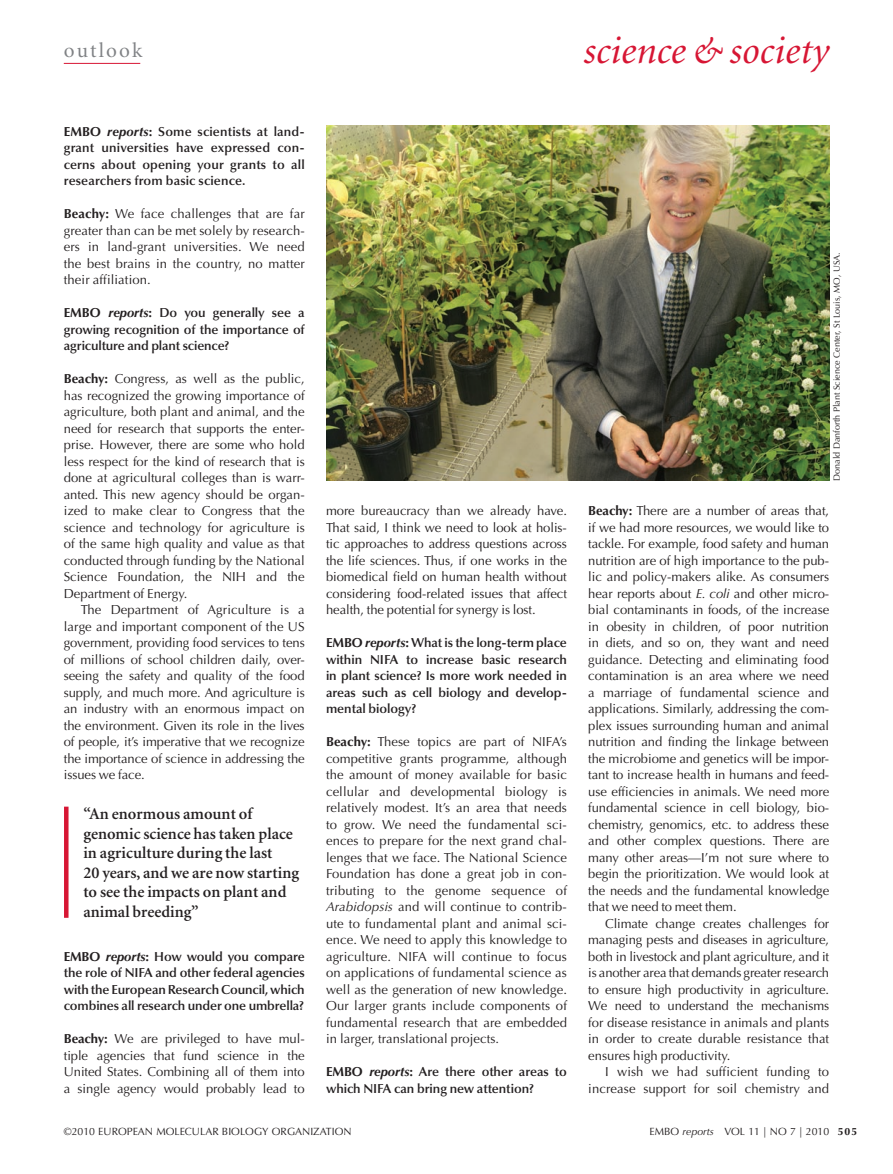
<style>
.page{position:relative;width:893px;height:1174px;background:#fff}
.page>*{position:absolute;margin:0;border:0;box-sizing:border-box;transform-origin:0 0}
.t1{font:italic 39px "Minion";letter-spacing:.005em;color:#d71634}
.t2{font:21px "Minion";letter-spacing:.1em;color:#808285}
.Quote{font:600 16.5px/19.5px "Minion";color:#231f20}
.Body{font:13.05px/16.5px "Optima";letter-spacing:-.005em;color:#231f20;text-align:justify}
.Body_indent{font:13.05px/16.5px "Optima";color:#231f20;text-align:justify}
.Body-2{font:600 13.05px/16.5px "Optima";letter-spacing:-.005em;color:#231f20;text-align:justify}
.t3{font:10.5px "Optima";color:#231f20}
.t4{font:700 10.5px "Optima";color:#231f20}
.t5{font:9px "Optima";color:#231f20}
.s1{font-weight:700}
.s2{font-weight:700;font-style:italic}
.s3{font-style:italic}
</style>
<div class="page">
<hr style="left:64px;top:63px;width:76px;height:1px;background:#d71634">
<img style="left:326px;top:126px;width:503px;height:354px">
<div style="left:64px;top:806px;width:5px;height:111px;background:#d71634"></div>
<p class="t2" style="left:64px;top:40px;width:80px">outlook</p>
<p class="t1" style="left:583px;top:32px;width:247px">science &amp; society</p>
<p class="Body-2" style="left:64px;top:123px;width:242px"><span class="s1">EMBO</span> <span class="s2">reports</span><span class="s1">:</span> Some scientists at land&shy;grant universities have expressed con&shy;cerns about opening your grants to all researchers from basic science.</p>
<p class="Body" style="left:64px;top:206px;width:242px"><span class="s1">Beachy:</span> We face challenges that are far greater than can be met solely by research&shy;ers in land-grant universities. We need the best brains in the country, no matter their affiliation.</p>
<p class="Body-2" style="left:64px;top:305px;width:242px"><span class="s1">EMBO</span> <span class="s2">reports</span><span class="s1">:</span> Do you generally see a growing recognition of the importance of agriculture and plant science?</p>
<p class="Body" style="left:64px;top:371px;width:242px"><span class="s1">Beachy:</span> Congress, as well as the public, has recognized the growing importance of agriculture, both plant and animal, and the need for research that supports the enter&shy;prise. However, there are some who hold less respect for the kind of research that is done at agricultural colleges than is warr&shy;anted. This new agency should be organ&shy;ized to make clear to Congress that the science and technology for agriculture is of the same high quality and value as that conducted through funding by the National Science Foundation, the NI H and the Department of Energy.</p>
<p class="Body_indent" style="left:64px;top:602px;width:242px;text-indent:17px">The Department of Agriculture is a large and important component of the U S government, providing food services to tens of millions of school children daily, over&shy;seeing the safety and quality of the food supply, and much more. And agriculture is an industry with an enormous impact on the environment. Given its role in the lives of people, it’s imperative that we recognize the importance of science in addressing the issues we face.</p>
<p class="Quote" style="left:83px;top:804px;width:217px">“An enormous amount of genomic science has taken place in agriculture during the last<br>20 years, and we are now starting to see the impacts on plant and animal breeding”</p>
<p class="Body-2" style="left:64px;top:948px;width:242px"><span class="s1">EMBO</span> <span class="s2">reports</span><span class="s1">:</span> How would you compare the role of NIFA and other federal agencies with the European Research Council, which combines all research under one umbrella?</p>
<p class="Body" style="left:64px;top:1031px;width:242px"><span class="s1">Beachy:</span> We are privileged to have mul&shy;tiple agencies that fund science in the U nited States. Combining all of them into a single agency would probably lead to</p>
<p class="Body" style="left:326px;top:503px;width:242px">more bureaucracy than we already have.<br>That said, I think we need to look at holis&shy;tic approaches to address questions across the life sciences. Thus, if one works in the biomedical field on human health without considering food-related issues that affect health, the potential for synergy is lost.</p>
<p class="Body-2" style="left:326px;top:635px;width:242px"><span class="s1">EMBO</span> <span class="s2">reports</span><span class="s1">:</span> What is the long-term place within NIFA to increase basic research in plant science? Is more work needed in areas such as cell biology and develop&shy;mental biology?</p>
<p class="Body" style="left:326px;top:734px;width:242px"><span class="s1">Beachy:</span> These topics are part of NI FA’s competitive grants programme, although the amount of money available for basic cellular and developmental biology is relatively modest. It’s an area that needs to grow. We need the fundamental sci&shy;ences to prepare for the next grand chal&shy;lenges that we face. The National Science Foundation has done a great job in con&shy;tributing to the genome sequence of <span class="s3">Arabidopsis</span> and will continue to contrib&shy;ute to fundamental plant and animal sci&shy;ence. We need to apply this knowledge to agriculture. NI FA will continue to focus on applications of fundamental science as well as the generation of new knowledge.<br>Our larger grants include components of fundamental research that are embedded in larger, translational projects.</p>
<p class="Body-2" style="left:326px;top:1064px;width:242px"><span class="s1">EMBO</span> <span class="s2">reports</span><span class="s1">:</span> Are there other areas to which NIFA can bring new attention?</p>
<p class="t5" style="left:831px;top:480px;width:230px;rotate:-90deg">Donald Danforth Plant Science Center, St Louis, MO, U SA.</p>
<p class="Body" style="left:588px;top:503px;width:242px"><span class="s1">Beachy:</span> There are a number of areas that, if we had more resources, we would like to tackle. For example, food safety and human nutrition are of high importance to the pub&shy;lic and policy-makers alike. As consumers hear reports about <span class="s3">E. coli</span> and other micro&shy;bial contaminants in foods, of the increase in obesity in children, of poor nutrition in diets, and so on, they want and need guidance. Detecting and eliminating food contamination is an area where we need a marriage of fundamental science and applications. Similarly, addressing the com&shy;plex issues surrounding human and animal nutrition and finding the linkage between the microbiome and genetics will be impor&shy;tant to increase health in humans and feed&shy;use efficiencies in animals. We need more fundamental science in cell biology, bio&shy;chemistry, genomics, etc. to address these and other complex questions. There are many other areas—I ’m not sure where to begin the prioritization. We would look at the needs and the fundamental knowledge that we need to meet them.</p>
<p class="Body_indent" style="left:588px;top:915px;width:242px;text-indent:17px">Climate change creates challenges for managing pests and diseases in agriculture, both in livestock and plant agriculture, and it is another area that demands greater research to ensure high productivity in agriculture.<br>We need to understand the mechanisms for disease resistance in animals and plants in order to create durable resistance that ensures high productivity.</p>
<p class="Body_indent" style="left:588px;top:1064px;width:242px;text-align:right">I wish we had sufficient funding to increase support for soil chemistry and</p>
<p class="t3" style="left:64px;top:1125px;width:109px">©2010 European Mole</p>
<p class="t3" style="left:185px;top:1125px;width:55px">cular Biolo</p>
<p class="t3" style="left:254px;top:1125px;width:88px">gy Organ ization</p>
<p class="t3" style="left:650px;top:1125px;width:181px">EMBO <span class="s3">reports</span> VOL 11 | NO 7 | 2010</p>
<p class="t4" style="left:838px;top:1125px;width:21px">505</p>
</div>
